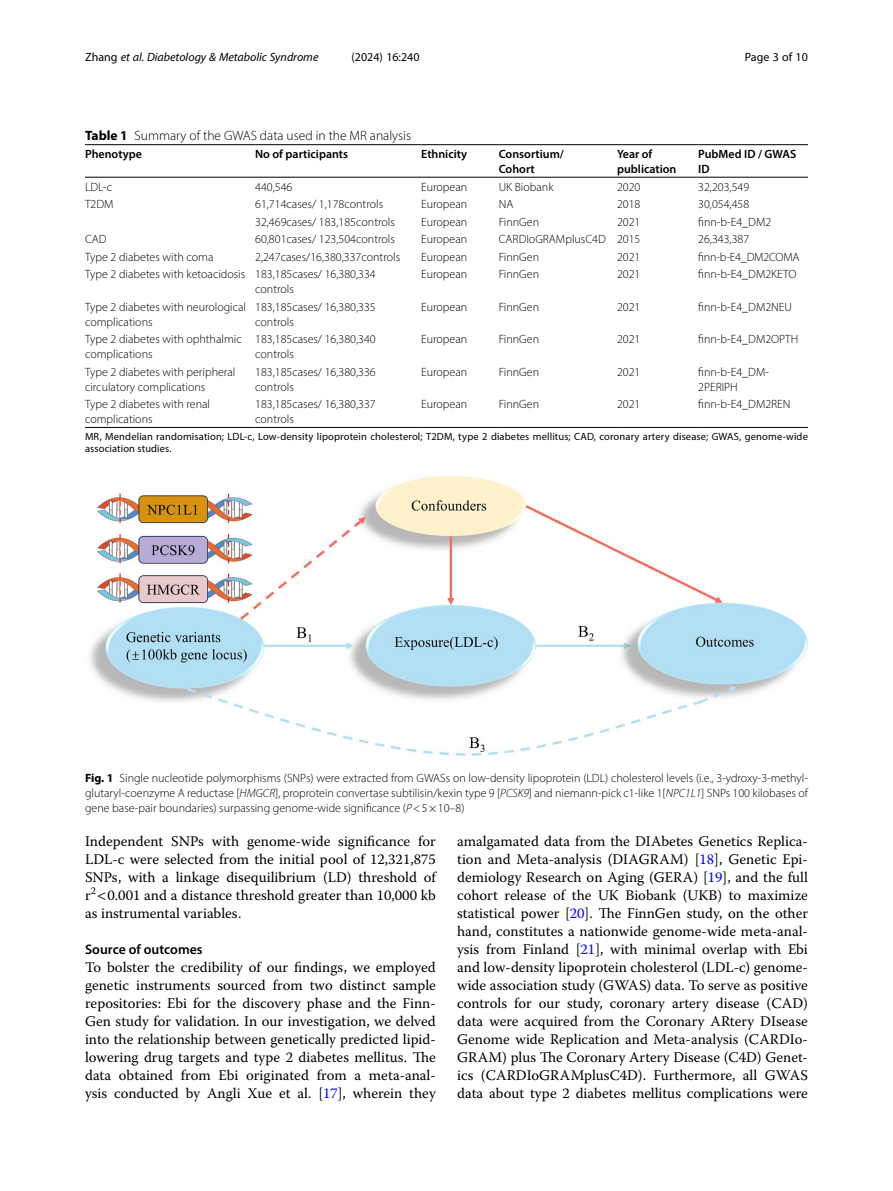
<style>
.page{position:relative;width:893px;height:1191px;background:#fff}
.page>*{position:absolute;margin:0;border:0;box-sizing:border-box;transform-origin:0 0}
.Body_Text{font:14.7px/18px "Warnock Pro";color:#000;text-align:justify}
.Body_Text_Indent{font:14.7px/18px "Warnock Pro";color:#000;text-align:justify}
.Head_2{font:600 13.8px "Myriad Pro";color:#000}
.Table_Caption{font:300 13.5px "Myriad Pro";color:#000}
.Table_Body{font:300 12px/15px "Myriad Pro";color:#000}
.Figure_Caption{font:300 12px/15px "Myriad Pro";color:#000;text-align:justify}
.Table_Head{font:600 12px/15px "Myriad Pro";color:#000}
.t1{font:italic 12px "Myriad Pro";color:#000}
.t2{font:12px "Myriad Pro";color:#000}
.Table_Footnote{font:10.5px/12.8px "Myriad Pro";letter-spacing:.015em;color:#000}
.s1{font-style:normal}
.s2{font-weight:700}
.s3{font-style:italic}
.s4{color:#00f}
</style>
<div class="page">
<hr style="left:85px;top:177px;width:170px;height:1px;background:#000">
<hr style="left:255px;top:144px;width:166px;height:1px;background:#000">
<hr style="left:255px;top:177px;width:166px;height:1px;background:#000">
<hr style="left:421px;top:144px;width:78px;height:1px;background:#000">
<hr style="left:421px;top:177px;width:78px;height:1px;background:#000">
<hr style="left:499px;top:144px;width:118px;height:1px;background:#000">
<hr style="left:499px;top:177px;width:118px;height:1px;background:#000">
<hr style="left:617px;top:144px;width:81px;height:1px;background:#000">
<hr style="left:617px;top:177px;width:81px;height:1px;background:#000">
<hr style="left:698px;top:144px;width:110px;height:1px;background:#000">
<hr style="left:698px;top:177px;width:110px;height:1px;background:#000">
<hr style="left:255px;top:427px;width:166px;height:1px;background:#000">
<hr style="left:421px;top:427px;width:78px;height:1px;background:#000">
<hr style="left:499px;top:427px;width:118px;height:1px;background:#000">
<hr style="left:617px;top:427px;width:81px;height:1px;background:#000">
<hr style="left:698px;top:427px;width:110px;height:1px;background:#000">
<hr style="left:85px;top:427px;width:170px;height:1px;background:#000">
<hr style="left:85px;top:144px;width:170px;height:1px;background:#000">
<img style="left:90px;top:476px;width:718px;height:279px">
<p class="t1" style="left:85px;top:50px;width:235px"><span class="s1">Zhang</span> et al. Diabetology &amp; Metabolic Syndrome</p>
<p class="t2" style="left:352px;top:50px;width:70px">(2024) 16:240</p>
<p class="t2" style="left:745px;top:50px;width:65px">Page 3 of 10</p>
<p class="Table_Caption" style="left:85px;top:128px;width:328px"><span class="s2">Table 1</span> Summary of the GWAS data used in the MR analysis</p>
<p class="Table_Head" style="left:85px;top:146px;width:58px">Phenotype</p>
<p class="Table_Head" style="left:255px;top:146px;width:94px">No of participants</p>
<p class="Table_Head" style="left:421px;top:146px;width:47px">Ethnicity</p>
<p class="Table_Head" style="left:499px;top:146px;width:67px">Consortium/</p>
<p class="Table_Head" style="left:499px;top:161px;width:38px">Cohort</p>
<p class="Table_Head" style="left:617px;top:146px;width:61px">Year of publication</p>
<p class="Table_Head" style="left:698px;top:146px;width:100px">PubMed ID / GWAS<br>ID</p>
<p class="Table_Body" style="left:85px;top:179px;width:28px">LDL-c</p>
<p class="Table_Body" style="left:255px;top:179px;width:39px">440,546</p>
<p class="Table_Body" style="left:421px;top:179px;width:48px">European</p>
<p class="Table_Body" style="left:499px;top:179px;width:56px">UK Biobank</p>
<p class="Table_Body" style="left:617px;top:179px;width:25px">2020</p>
<p class="Table_Body" style="left:698px;top:179px;width:53px">32,203,549</p>
<p class="Table_Body" style="left:85px;top:196px;width:30px">T2DM</p>
<p class="Table_Body" style="left:255px;top:196px;width:129px">61,714cases/ 1,178controls</p>
<p class="Table_Body" style="left:421px;top:196px;width:48px">European</p>
<p class="Table_Body" style="left:499px;top:196px;width:16px">NA</p>
<p class="Table_Body" style="left:617px;top:196px;width:25px">2018</p>
<p class="Table_Body" style="left:698px;top:196px;width:53px">30,054,458</p>
<p class="Table_Body" style="left:255px;top:214px;width:141px">32,469cases/ 183,185controls</p>
<p class="Table_Body" style="left:421px;top:214px;width:48px">European</p>
<p class="Table_Body" style="left:499px;top:214px;width:42px">FinnGen</p>
<p class="Table_Body" style="left:617px;top:214px;width:25px">2021</p>
<p class="Table_Body" style="left:698px;top:214px;width:75px">finn-b-E4_DM2</p>
<p class="Table_Body" style="left:85px;top:231px;width:23px">CAD</p>
<p class="Table_Body" style="left:255px;top:231px;width:141px">60,801cases/ 123,504controls</p>
<p class="Table_Body" style="left:421px;top:231px;width:48px">European</p>
<p class="Table_Body" style="left:499px;top:231px;width:109px">CARDIoGRAMplusC4D</p>
<p class="Table_Body" style="left:617px;top:231px;width:25px">2015</p>
<p class="Table_Body" style="left:698px;top:231px;width:53px">26,343,387</p>
<p class="Table_Body" style="left:85px;top:249px;width:130px">Type 2 diabetes with coma</p>
<p class="Table_Body" style="left:255px;top:249px;width:147px">2,247cases/16,380,337controls</p>
<p class="Table_Body" style="left:421px;top:249px;width:48px">European</p>
<p class="Table_Body" style="left:499px;top:249px;width:42px">FinnGen</p>
<p class="Table_Body" style="left:617px;top:249px;width:25px">2021</p>
<p class="Table_Body" style="left:698px;top:249px;width:103px">finn-b-E4_DM2COMA</p>
<p class="Table_Body" style="left:85px;top:266px;width:162px">Type 2 diabetes with ketoacidosis</p>
<p class="Table_Body" style="left:255px;top:266px;width:122px">183,185cases/ 16,380,334 controls</p>
<p class="Table_Body" style="left:421px;top:266px;width:48px">European</p>
<p class="Table_Body" style="left:499px;top:266px;width:42px">FinnGen</p>
<p class="Table_Body" style="left:617px;top:266px;width:25px">2021</p>
<p class="Table_Body" style="left:698px;top:266px;width:100px">finn-b-E4_DM2KETO</p>
<p class="Table_Body" style="left:85px;top:299px;width:163px">Type 2 diabetes with neurological complications</p>
<p class="Table_Body" style="left:255px;top:299px;width:122px">183,185cases/ 16,380,335 controls</p>
<p class="Table_Body" style="left:421px;top:299px;width:48px">European</p>
<p class="Table_Body" style="left:499px;top:299px;width:42px">FinnGen</p>
<p class="Table_Body" style="left:617px;top:299px;width:25px">2021</p>
<p class="Table_Body" style="left:698px;top:299px;width:95px">finn-b-E4_DM2NEU</p>
<p class="Table_Body" style="left:85px;top:331px;width:158px">Type 2 diabetes with ophthalmic complications</p>
<p class="Table_Body" style="left:255px;top:331px;width:122px">183,185cases/ 16,380,340 controls</p>
<p class="Table_Body" style="left:421px;top:331px;width:48px">European</p>
<p class="Table_Body" style="left:499px;top:331px;width:42px">FinnGen</p>
<p class="Table_Body" style="left:617px;top:331px;width:25px">2021</p>
<p class="Table_Body" style="left:698px;top:331px;width:102px">finn-b-E4_DM2OPTH</p>
<p class="Table_Body" style="left:85px;top:364px;width:152px">Type 2 diabetes with peripheral circulatory complications</p>
<p class="Table_Body" style="left:255px;top:364px;width:122px">183,185cases/ 16,380,336 controls</p>
<p class="Table_Body" style="left:421px;top:364px;width:48px">European</p>
<p class="Table_Body" style="left:499px;top:364px;width:42px">FinnGen</p>
<p class="Table_Body" style="left:617px;top:364px;width:25px">2021</p>
<p class="Table_Body" style="left:698px;top:364px;width:72px">finn-b-E4_DM-<br>2PERIPH</p>
<p class="Table_Body" style="left:85px;top:396px;width:127px">Type 2 diabetes with renal complications</p>
<p class="Table_Body" style="left:255px;top:396px;width:122px">183,185cases/ 16,380,337 controls</p>
<p class="Table_Body" style="left:421px;top:396px;width:48px">European</p>
<p class="Table_Body" style="left:499px;top:396px;width:42px">FinnGen</p>
<p class="Table_Body" style="left:617px;top:396px;width:25px">2021</p>
<p class="Table_Body" style="left:698px;top:396px;width:94px">finn-b-E4_DM2REN</p>
<p class="Table_Footnote" style="left:85px;top:429px;width:724px">MR, Mendelian randomisation; LDL-c, Low-density lipoprotein cholesterol; T2DM, type 2 diabetes mellitus; CAD, coronary artery disease; GWAS, genome-wide association studies.</p>
<p class="Figure_Caption" style="left:85px;top:770px;width:724px"><span class="s2">Fig. 1</span> Single nucleotide polymorphisms (SNPs) were extracted from GWASs on low-density lipoprotein (LDL) cholesterol levels (i.e., 3-ydroxy-3-methyl&shy;glutaryl-coenzyme A reductase [<span class="s3">HMGCR</span>], proprotein convertase subtilisin/kexin type 9 [<span class="s3">PCSK9</span>] and niemann-pick c1-like 1[<span class="s3">NPC1L1</span>] SNPs 100 kilobases of gene base-pair boundaries) surpassing genome-wide significance (<span class="s3">P</span>&lt;5×10–8)</p>
<p class="Body_Text_Indent" style="left:85px;top:832px;width:352px">Independent SNPs with genome-wide significance for LDL-c were selected from the initial pool of 12,321,875<br>SNPs, with a linkage disequilibrium (LD) threshold of r<sup>2</sup> 0.001 and a distance threshold greater than 10,000 kb as instrumental variables.</p>
<p class="Head_2" style="left:85px;top:941px;width:119px">Source of outcomes</p>
<p class="Body_Text" style="left:85px;top:958px;width:352px">To bolster the credibility of our findings, we employed genetic instruments sourced from two distinct sample repositories: Ebi for the discovery phase and the Finn-Gen study for validation. In our investigation, we delved into the relationship between genetically predicted lipid&shy;lowering drug targets and type 2 diabetes mellitus. The data obtained from Ebi originated from a meta-anal&shy;ysis conducted by Angli Xue et al. [<span class="s4">17</span>], wherein they</p>
<p class="Body_Text" style="left:457px;top:832px;width:352px">amalgamated data from the DIAbetes Genetics Replica&shy;tion and Meta-analysis (DIAGRAM) [<span class="s4">18</span>], Genetic Epi&shy;demiology Research on Aging (GERA) [<span class="s4">19</span>], and the full cohort release of the UK Biobank (UKB) to maximize statistical power [<span class="s4">20</span>]. The FinnGen study, on the other hand, constitutes a nationwide genome-wide meta-anal&shy;ysis from Finland [<span class="s4">21</span>], with minimal overlap with Ebi and low-density lipoprotein cholesterol (LDL-c) genome&shy;wide association study (GWAS) data. To serve as positive controls for our study, coronary artery disease (CAD) data were acquired from the Coronary ARtery DIsease Genome wide Replication and Meta-analysis (CARDIo-GRAM) plus The Coronary Artery Disease (C4D) Genet&shy;ics (CARDIoGRAMplusC4D). Furthermore, all GWAS data about type 2 diabetes mellitus complications were</p>
</div>
